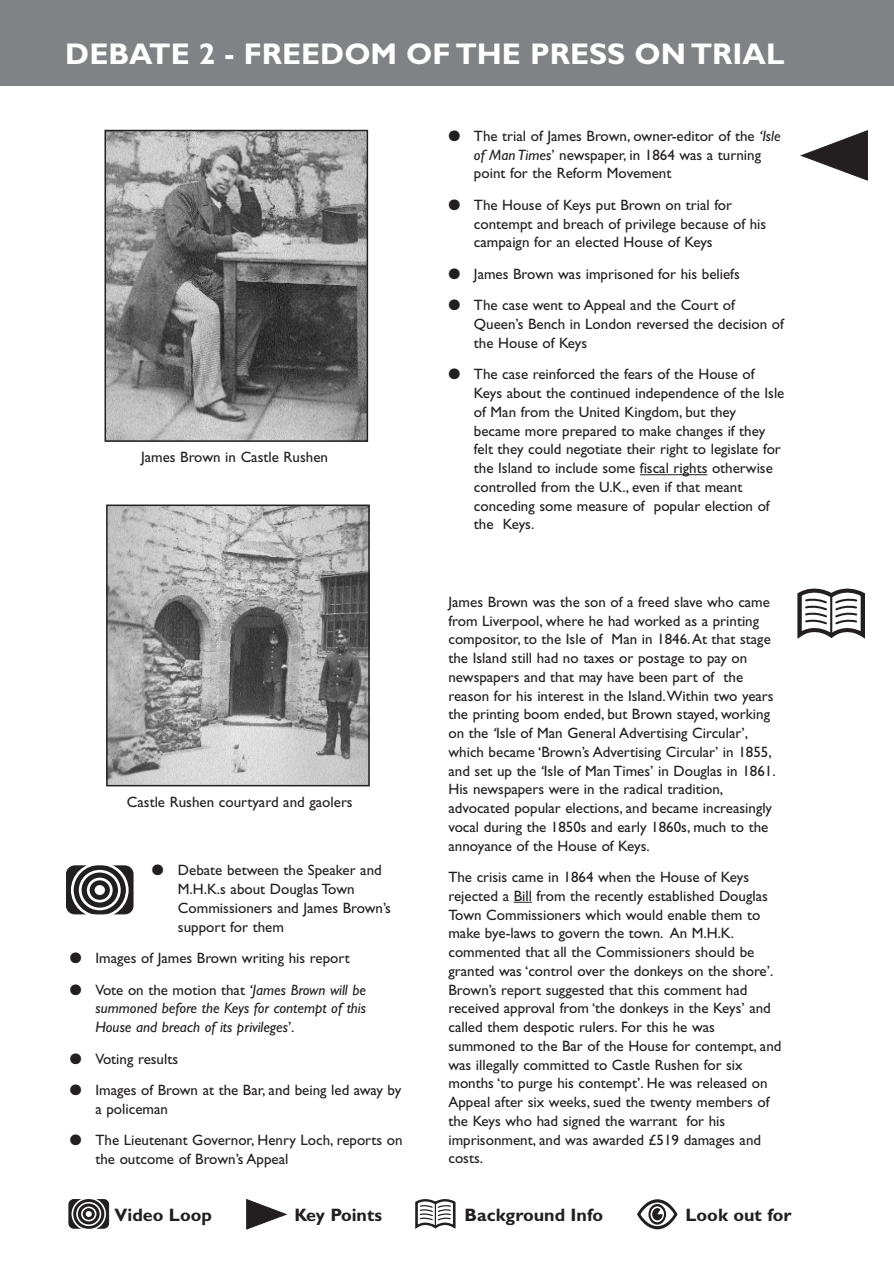
<style>
.page{position:relative;width:894px;height:1263px;background:#fff}
.page>*{position:absolute;margin:0;border:0;box-sizing:border-box;transform-origin:0 0}
.t1{font:700 30px "Gill Sans";color:#fff}
.t2{font:700 18px "Gill Sans";color:#231f20}
.t3{font:15px/18.8px "Gill Sans";color:#231f20}
.t4{font:italic 15px/18.8px "Gill Sans";color:#231f20;text-align:justify}
.s1{font-style:normal}
.s2{font-style:italic}
</style>
<div class="page">
<div style="left:637px;top:1199px;width:40px;height:30px;border:3px solid #231f20;border-radius:50%"></div>
<div style="left:652px;top:1208px;width:11px;height:12px;background:#231f20;border:2px solid #231f20;border-radius:50%"></div>
<svg style="left:657px;top:1209px;width:6px;height:5px"></svg>
<div style="left:648px;top:1204px;width:18px;height:21px;border:2px solid #231f20;border-radius:50%"></div>
<svg style="left:246px;top:1199px;width:41px;height:31px"></svg>
<svg style="left:415px;top:1199px;width:41px;height:30px"></svg>
<svg style="left:68px;top:1201px;width:41px;height:27px"></svg>
<div style="left:69px;top:1199px;width:40px;height:29px;background:#231f20;border:1px solid #231f20;border-radius:5px"></div>
<svg style="left:71px;top:1199px;width:36px;height:30px"></svg>
<div style="left:0;top:0;width:894px;height:85px;background:#808285"></div>
<hr style="left:640px;top:474px;width:67px;height:1px;background:#231f20">
<svg style="left:514px;top:902px;width:18px;height:1px"></svg>
<img style="left:108px;top:133px;width:257px;height:306px">
<div style="left:105px;top:130px;width:263px;height:312px;border:2px solid #231f20"></div>
<img style="left:109px;top:508px;width:258px;height:275px">
<div style="left:106px;top:505px;width:264px;height:281px;border:2px solid #231f20"></div>
<div style="left:66px;top:866px;width:67px;height:48px;background:#231f20;border:1px solid #231f20;border-radius:8px"></div>
<svg style="left:70px;top:865px;width:60px;height:50px"></svg>
<svg style="left:800px;top:130px;width:68px;height:51px"></svg>
<svg style="left:797px;top:589px;width:68px;height:50px"></svg>
<hr style="left:830px;top:595px;width:2px;height:40px;background:#231f20">
<h1 class="t1" style="left:65px;top:44px;width:721px">DEBATE 2 - FREEDOM OF THE PRESS ON TRIAL</h1>
<p class="t3" style="left:141px;top:450px;width:188px">James Brown in Castle Rushen</p>
<p class="t3" style="left:127px;top:794px;width:227px">Castle Rushen courtyard and gaolers</p>
<p class="t3" style="left:178px;top:863px;width:215px;text-indent:-26px">● Debate between the Speaker and<br>M.H.K.s about Douglas Town<br>Commissioners and James Brown’s support for them</p>
<p class="t3" style="left:70px;top:950px;width:281px">● Images of James Brown writing his report</p>
<p class="t4" style="left:95px;top:982px;width:272px;text-indent:-26px">● <span class="s1">Vote on the motion that</span> ‘James Brown will be summoned before the Keys for contempt of this House and breach of its privileges<span class="s1">’.</span></p>
<p class="t3" style="left:70px;top:1051px;width:110px">● Voting results</p>
<p class="t3" style="left:95px;top:1082px;width:308px;text-indent:-26px">● Images of Brown at the Bar, and being led away by a policeman</p>
<p class="t3" style="left:95px;top:1133px;width:309px;text-indent:-26px">● The Lieutenant Governor, Henry Loch, reports on the outcome of Brown’s Appeal</p>
<p class="t3" style="left:474px;top:128px;width:308px;text-indent:-26px">● The trial of James Brown, owner-editor of the <span class="s2">‘Isle of Man Times</span>’ newspaper, in 1864 was a turning point for the Reform Movement</p>
<p class="t3" style="left:474px;top:197px;width:294px;text-indent:-26px">● The House of Keys put Brown on trial for contempt and breach of privilege because of his campaign for an elected House of Keys</p>
<p class="t3" style="left:448px;top:266px;width:293px">● James Brown was imprisoned for his beliefs</p>
<p class="t3" style="left:474px;top:298px;width:312px;text-indent:-26px">● The case went to Appeal and the Court of<br>Queen’s Bench in London reversed the decision of the House of Keys</p>
<p class="t3" style="left:474px;top:367px;width:312px;text-indent:-26px">● The case reinforced the fears of the House of Keys about the continued independence of the Isle of Man from the United Kingdom, but they became more prepared to make changes if they felt they could negotiate their right to legislate for the Island to include some fiscal rights otherwise controlled from the U.K., even if that meant conceding some measure of popular election of the Keys.</p>
<p class="t3" style="left:448px;top:594px;width:329px">James Brown was the son of a freed slave who came from Liverpool, where he had worked as a printing compositor, to the Isle of Man in 1846.At that stage the Island still had no taxes or postage to pay on newspapers and that may have been part of the reason for his interest in the Island.Within two years the printing boom ended, but Brown stayed, working on the <span class="s2">‘</span>Isle of Man General Advertising Circular’, which became ‘Brown’s Advertising Circular’ in 1855, and set up the <span class="s2">‘</span>Isle of Man Times’ in Douglas in 1861.<br>His newspapers were in the radical tradition, advocated popular elections, and became increasingly vocal during the 1850s and early 1860s, much to the annoyance of the House of Keys.</p>
<p class="t3" style="left:448px;top:869px;width:335px">The crisis came in 1864 when the House of Keys rejected a Bill from the recently established Douglas Town Commissioners which would enable them to make bye-laws to govern the town. An M.H.K. commented that all the Commissioners should be granted was ‘control over the donkeys on the shore’.<br>Brown’s report suggested that this comment had received approval from ‘the donkeys in the Keys’ and called them despotic rulers. For this he was summoned to the Bar of the House for contempt, and was illegally committed to Castle Rushen for six months ‘to purge his contempt’. He was released on Appeal after six weeks, sued the twenty members of the Keys who had signed the warrant for his imprisonment, and was awarded £519 damages and costs.</p>
<p class="t2" style="left:115px;top:1209px;width:99px">Video Loop</p>
<p class="t2" style="left:294px;top:1209px;width:89px">Key Points</p>
<p class="t2" style="left:465px;top:1209px;width:140px">Background Info</p>
<p class="t2" style="left:686px;top:1209px;width:107px">Look out for</p>
</div>
